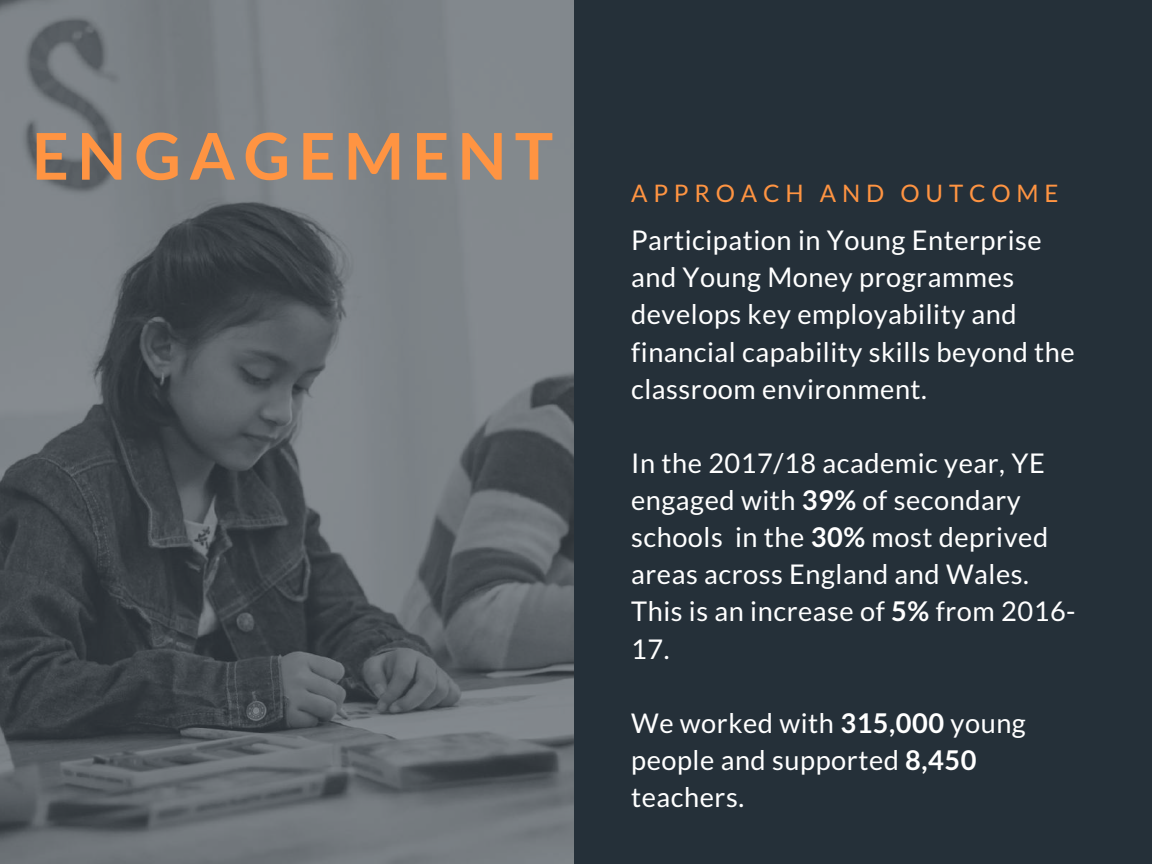
<style>
.page{position:relative;width:1152px;height:864px;background:#253039}
.page>*{position:absolute;margin:0;border:0;box-sizing:border-box;transform-origin:0 0}
.t1{font:700 64.5px "Lato";letter-spacing:.13em;color:#ff9442}
.t2{font:27.15px/37.2px "Lato";letter-spacing:.02em;color:#fff}
.t3{font:24.15px "Lato";letter-spacing:.24em;color:#ff9442}
.s1{font-weight:700}
</style>
<div class="page">
<img style="left:0;top:0;width:573px;height:864px">
<h1 class="t1" style="left:32px;top:116px;width:523px">ENGAGEMENT</h1>
<p class="t3" style="left:631px;top:178px;width:429px">APPROACH AND OUTCOME</p>
<p class="t2" style="left:631px;top:221px;width:445px">Participation in Young Enterprise and Young Money programmes develops key employability and financial capability skills beyond the classroom environment.</p>
<p class="t2" style="left:631px;top:444px;width:446px">In the 2017/18 academic year, YE engaged with <span class="s1">39%</span> of secondary schools in the <span class="s1">30%</span> most deprived areas across England and Wales.<br>This is an increase of <span class="s1">5%</span> from 2016-<br>17.</p>
<p class="t2" style="left:631px;top:704px;width:396px">We worked with <span class="s1">315,000</span> young people and supported <span class="s1">8,450 </span>teachers.</p>
</div>
